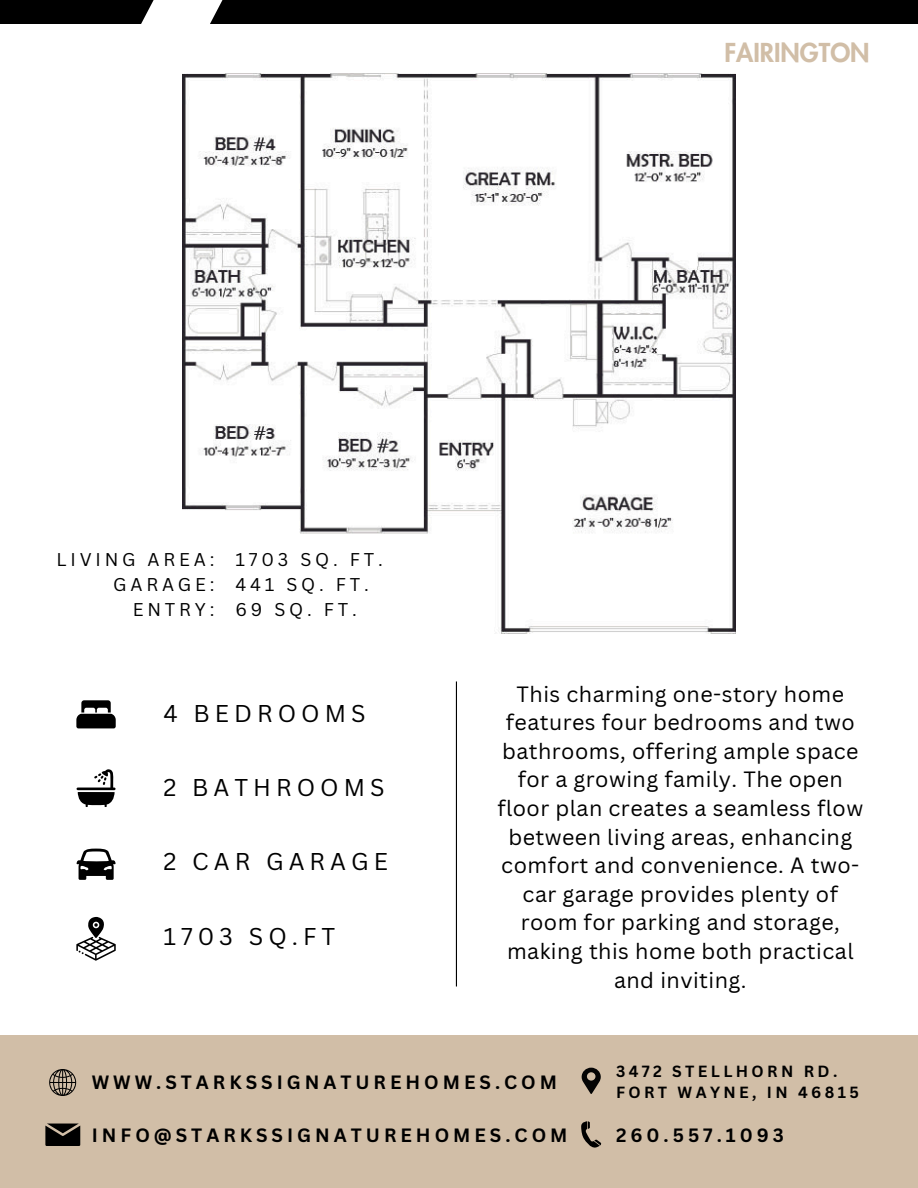
<style>
.page{position:relative;width:918px;height:1188px;background:#fff}
.page>*{position:absolute;margin:0;border:0;box-sizing:border-box;transform-origin:0 0}
.t1{font:800 25.5px "Futura LT Pro";color:#d1bea7}
.t2{font:23.7px "Canva Sans";letter-spacing:.21em;color:#000}
.t3{font:21.6px/28.7px "Canva Sans";letter-spacing:.02em;color:#000;text-align:center}
.t4{font:700 18.75px "Canva Sans";letter-spacing:.21em;color:#000}
.t5{font:18px/24.8px "Canva Sans";letter-spacing:.21em;color:#000}
.t6{font:700 15.75px/21.3px "Canva Sans";letter-spacing:.215em;color:#000}
</style>
<div class="page">
<svg style="left:77px;top:769px;width:39px;height:38px"></svg>
<svg style="left:76px;top:700px;width:40px;height:28px"></svg>
<svg style="left:76px;top:849px;width:40px;height:31px"></svg>
<svg style="left:76px;top:917px;width:40px;height:44px"></svg>
<hr style="left:456px;top:681px;width:1px;height:306px;background:#000">
<div style="left:0;top:0;width:918px;height:24px;background:#000"></div>
<div style="left:0;top:1035px;width:918px;height:153px;background:#d1bea7"></div>
<svg style="left:141px;top:0;width:82px;height:24px;background:#d6d6d6"></svg>
<svg style="left:581px;top:1121px;width:20px;height:27px"></svg>
<svg style="left:45px;top:1124px;width:35px;height:22px"></svg>
<svg style="left:582px;top:1068px;width:19px;height:26px"></svg>
<svg style="left:49px;top:1069px;width:27px;height:27px"></svg>
<img style="left:182px;top:73px;width:554px;height:561px">
<h2 class="t1" style="left:724px;top:41px;width:147px">FAIRINGTON</h2>
<h2 class="t5" style="left:56px;top:547px;width:160px;text-align:right">LIVING AREA:<br>GARAGE:<br>ENTRY:</h2>
<h2 class="t5" style="left:235px;top:547px;width:149px">1703 SQ. FT.<br>441 SQ. FT.<br>69 SQ. FT.</h2>
<h5 class="t2" style="left:163px;top:696px;width:204px">4 BEDROOMS</h5>
<p class="t2" style="left:163px;top:771px;width:223px">2 BATHROOMS</p>
<p class="t2" style="left:163px;top:845px;width:226px">2 CAR GARAGE</p>
<p class="t2" style="left:163px;top:919px;width:173px">1703 SQ.FT</p>
<h5 class="t3" style="left:497px;top:679px;width:367px">This charming one-story home features four bedrooms and two bathrooms, offering ample space for a growing family. The open floor plan creates a seamless flow between living areas, enhancing comfort and convenience. A two&shy;car garage provides plenty of room for parking and storage, making this home both practical and inviting.</h5>
<h2 class="t4" style="left:92px;top:1069px;width:467px">WWW.STARKSSIGNATUREHOMES.COM</h2>
<h3 class="t4" style="left:92px;top:1122px;width:477px">INFO@STARKSSIGNATUREHOMES.COM</h3>
<p class="t6" style="left:616px;top:1060px;width:244px">3472 STELLHORN RD.<br>FORT WAYNE, IN 46815</p>
<p class="t4" style="left:616px;top:1122px;width:169px">260.557.1093</p>
</div>
